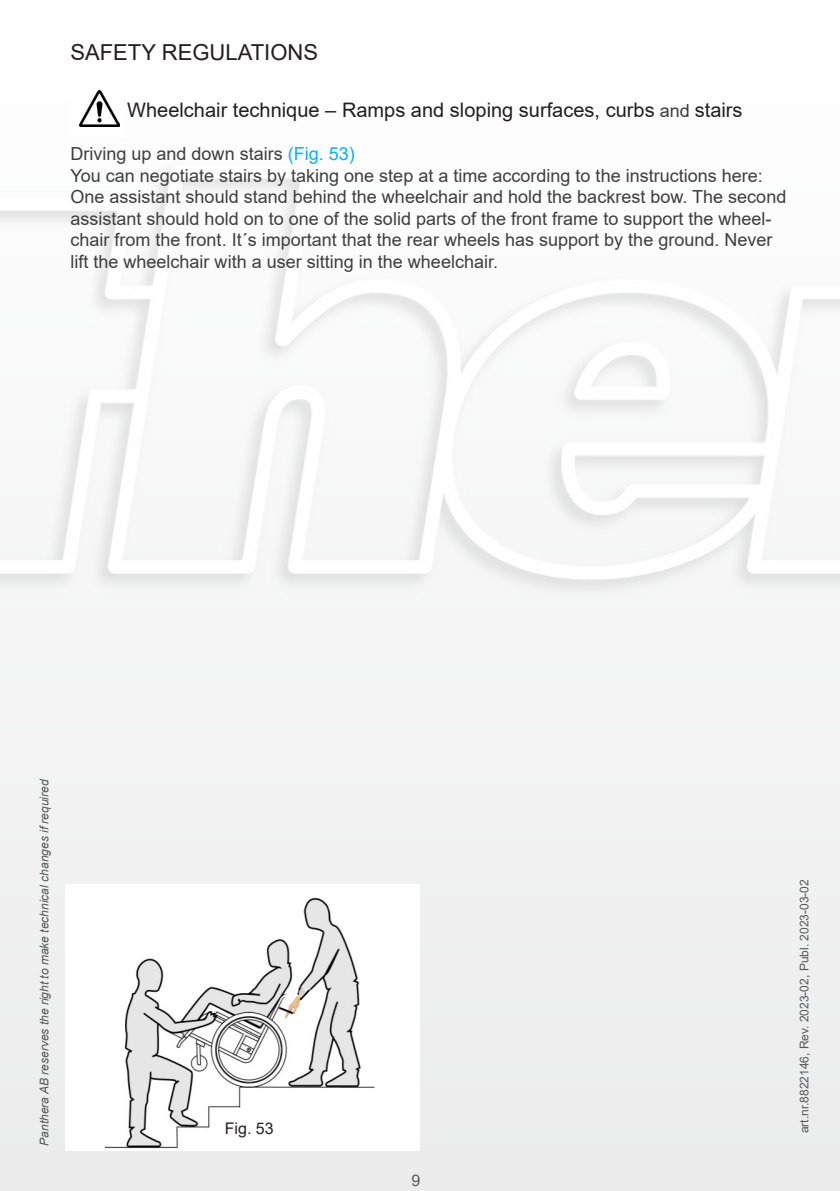
<style>
.page{position:relative;width:840px;height:1191px;background:#fff}
.page>*{position:absolute;margin:0;border:0;box-sizing:border-box;transform-origin:0 0}
.t1{font:22px "Arial";color:#231f20}
.t2{font:20px "Arial";color:#231f20}
.t3{font:18px/21.6px "Arial";color:#3e3e3f}
.t4{font:16px "Arial";color:#231f20}
.t5{font:16px "Arial";color:#57585a}
.t6{font:italic 12px "Arial";color:#57585a}
.t7{font:12px "Arial";color:#57585a}
.s1{font-size:18px;color:#3e3e3f}
.s2{color:#00b3ef}
</style>
<div class="page">
<img style="left:79px;top:91px;width:41px;height:35px">
<img style="left:105px;top:897px;width:270px;height:251px">
<p class="t1" style="left:70px;top:37px;width:249px">SAFETY REGULATIONS</p>
<p class="t2" style="left:127px;top:96px;width:616px">Wheelchair technique – Ramps and sloping surfaces, curbs <span class="s1">and</span> stairs</p>
<p class="t3" style="left:70px;top:143px;width:286px">Driving up and down stairs <span class="s2">(Fig. 53)</span></p>
<p class="t3" style="left:70px;top:164px;width:693px">You can negotiate stairs by taking one step at a time according to the instructions here:</p>
<p class="t3" style="left:70px;top:186px;width:717px">One assistant should stand behind the wheelchair and hold the backrest bow. The second assistant should hold on to one of the solid parts of the front frame to support the wheel&shy;chair from the front. It´s important that the rear wheels has support by the ground. Never lift the wheelchair with a user sitting in the wheelchair.</p>
<p class="t6" style="left:36px;top:1145px;width:368px;rotate:-90deg">Panthera AB reserves the right to make technical changes if required</p>
<p class="t4" style="left:225px;top:1117px;width:50px">Fig. 53</p>
<p class="t5" style="left:411px;top:1169px;width:10px">9</p>
<p class="t7" style="left:795px;top:1133px;width:255px;rotate:-90deg">art.nr.8822146, Rev. 2023-02, Publ. 2023-03-02</p>
</div>
